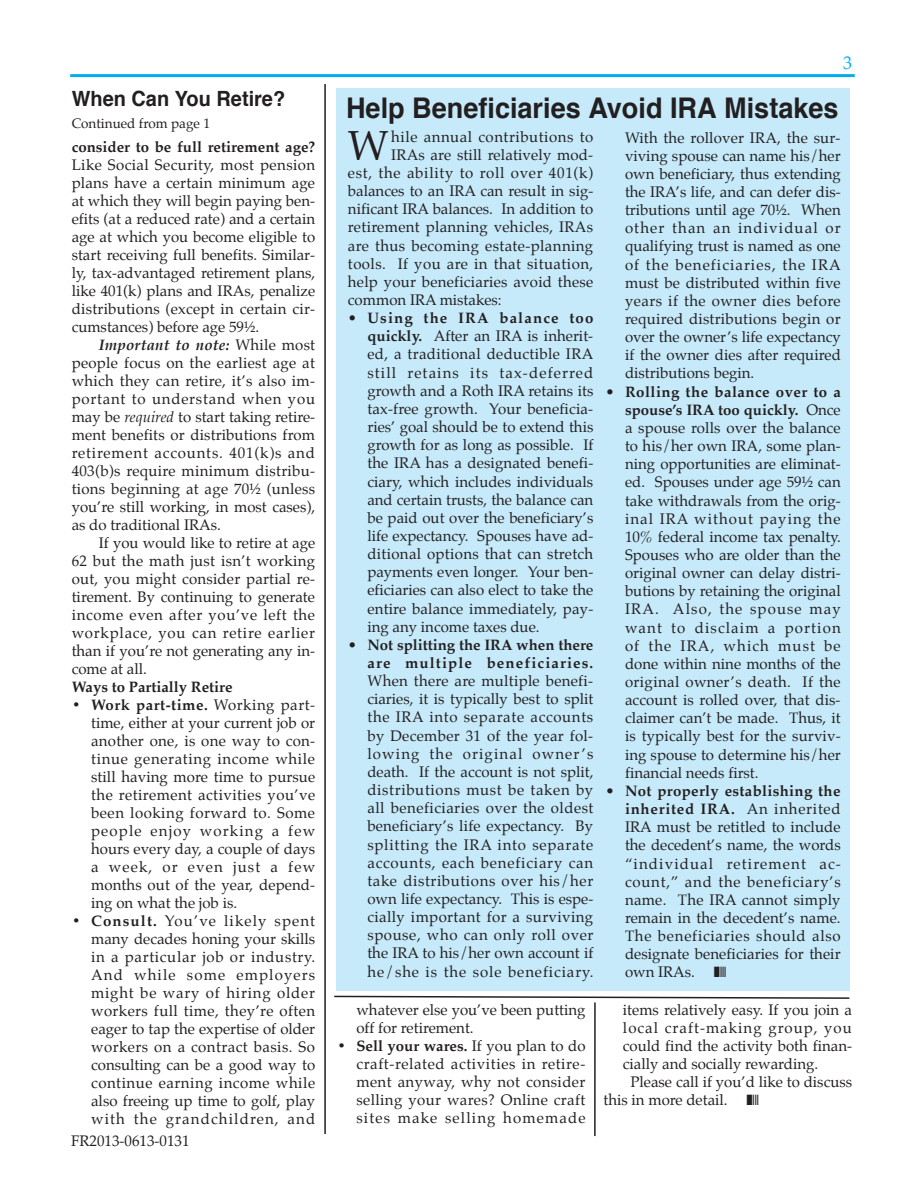
<style>
.page{position:relative;width:918px;height:1188px;background:#fff}
.page>*{position:absolute;margin:0;border:0;box-sizing:border-box;transform-origin:0 0}
.t1{font:41.1px "Palatino";color:#231f20}
.t2{font:700 28.5px "Helvetica";color:#231f20;scale:.95 1}
.t3{font:700 21px "Helvetica";color:#231f20;scale:.95 1}
.t4{font:18px "Palatino";color:#00aeef}
.t5{font:15px/18.1px "Palatino";color:#231f20;text-align:justify}
.t6{font:700 15px/18.1px "Palatino";letter-spacing:.04em;color:#231f20;text-align:right}
.t7{font:700 15px "Palatino";color:#231f20}
.t8{font:15px "Palatino";letter-spacing:.02em;color:#231f20}
.t9{font:15px "Palatino";letter-spacing:.045em;color:#231f20}
.t10{font:15px "Palatino";letter-spacing:.025em;color:#231f20}
.t11{font:15px "Palatino";letter-spacing:.03em;color:#231f20}
.t12{font:15px "Palatino";letter-spacing:.07em;color:#231f20}
.t13{font:15px "Palatino";letter-spacing:.035em;color:#231f20}
.t14{font:13.5px "Palatino";color:#231f20}
.s1{font-weight:700;font-style:italic}
.s2{font-style:italic}
.s3{font-weight:700}
.s4{font-weight:400}
</style>
<div class="page">
<hr style="left:324px;top:84px;width:2px;height:1050px;background:#231f20">
<hr style="left:70px;top:74px;width:785px;height:3px;background:#00aeef">
<div style="left:336px;top:88px;width:514px;height:903px;background:#c6eafa"></div>
<svg style="left:334px;top:995px;width:516px;height:4px"></svg>
<hr style="left:594px;top:1002px;width:2px;height:134px;background:#231f20">
<h3 class="t3" style="left:72px;top:90px;width:226px">When Can You Retire?</h3>
<p class="t7" style="left:72px;top:140px;width:245px">consider to be full retirement age?</p>
<p class="t5" style="left:72px;top:157px;width:245px">Like Social Security, most pension plans have a certain minimum age at which they will begin paying ben&shy;efits (at a reduced rate) and a certain age at which you become eligible to start receiving full benefits. Similar&shy;ly, tax-advantaged retirement plans, like 401(k) plans and IRAs, penalize distributions (except in certain cir&shy;cumstances) before age 59½.</p>
<p class="t5" style="left:72px;top:337px;width:245px;text-indent:27px"><span class="s1">important to note:</span> While most people focus on the earliest age at which they can retire, it’s also im&shy;portant to understand when you may be <span class="s2">required</span> to start taking retire&shy;ment benefits or distributions from retirement accounts. 401(k)s and 403(b)s require minimum distribu&shy;tions beginning at age 70½ (unless you’re still working, in most cases), as do traditional IRAs.</p>
<p class="t5" style="left:72px;top:535px;width:245px;text-indent:27px">If you would like to retire at age 62 but the math just isn’t working out, you might consider partial re&shy;tirement. By continuing to generate income even after you’ve left the workplace, you can retire earlier than if you’re not generating any in&shy;come at all.</p>
<p class="t7" style="left:72px;top:680px;width:162px">Ways to Partially Retire</p>
<p class="t5" style="left:91px;top:697px;width:226px;text-indent:-19px"><span class="s3">• Work part-time.</span> Working part&shy;time, either at your current job or another one, is one way to con&shy;tinue generating income while still having more time to pursue the retirement activities you’ve been looking forward to. Some people enjoy working a few hours every day, a couple of days a week, or even just a few months out of the year, depend&shy;ing on what the job is.</p>
<p class="t5" style="left:91px;top:913px;width:226px;text-indent:-19px"><span class="s3">• Consult.</span> You’ve likely spent many decades honing your skills in a particular job or industry.<br>And while some employers might be wary of hiring older workers full time, they’re often eager to tap the expertise of older workers on a contract basis. So consulting can be a good way to continue earning income while also freeing up time to golf, play with the grandchildren, and</p>
<p class="t14" style="left:72px;top:117px;width:140px">Continued from page 1</p>
<p class="t5" style="left:71px;top:1133px;width:120px">FR2013-0613-0131</p>
<p class="t4" style="left:843px;top:54px;width:10px">3</p>
<h2 class="t2" style="left:346px;top:96px;width:520px">Help Beneficiaries Avoid IRA Mistakes</h2>
<h1 class="t1" style="left:348px;top:126px;width:43px">W</h1>
<p class="t13" style="left:391px;top:129px;width:204px">hile annual contributions to</p>
<p class="t5" style="left:625px;top:129px;width:217px">With the rollover IRA, the sur&shy;viving spouse can name his/her own beneficiary, thus extending the IRA’s life, and can defer dis&shy;tributions until age 70½. When other than an individual or qualifying trust is named as one of the beneficiaries, the IRA must be distributed within five years if the owner dies before required distributions begin or over the owner’s life expectancy if the owner dies after required distributions begin.</p>
<p class="t5" style="left:625px;top:383px;width:217px;text-indent:-19px">• <span class="s3">Rolling the balance over to a spouse’s IRA too quickly.</span> Once a spouse rolls over the balance to his/her own IRA, some plan&shy;ning opportunities are eliminat&shy;ed. Spouses under age 59½ can take withdrawals from the orig&shy;inal IRA without paying the 10% federal income tax penalty.<br>Spouses who are older than the original owner can delay distri&shy;butions by retaining the original IRA. Also, the spouse may want to disclaim a portion of the IRA, which must be done within nine months of the original owner’s death. If the account is rolled over, that dis&shy;claimer can’t be made. Thus, it is typically best for the surviv&shy;ing spouse to determine his/her financial needs first.</p>
<p class="t5" style="left:625px;top:783px;width:217px;text-indent:-19px">• <span class="s3">Not properly establishing the inherited IRA.</span> An inherited IRA must be retitled to include the decedent’s name, the words “individual retirement ac&shy;count,” and the beneficiary’s name. The IRA cannot simply remain in the decedent’s name.<br>The beneficiaries should also designate beneficiaries for their own IRAs.</p>
<p class="t5" style="left:391px;top:147px;width:203px">IRAs are still relatively mod-</p>
<p class="t9" style="left:348px;top:166px;width:247px">est, the ability to roll over 401(k)</p>
<p class="t5" style="left:348px;top:183px;width:247px">balances to an IRA can result in sig-</p>
<p class="t5" style="left:348px;top:201px;width:247px">nificant IRA balances. In addition to</p>
<p class="t8" style="left:348px;top:220px;width:247px">retirement planning vehicles, IRAs</p>
<p class="t10" style="left:348px;top:238px;width:247px">are thus becoming estate-planning</p>
<p class="t11" style="left:348px;top:256px;width:247px">tools. If you are in that situation,</p>
<p class="t5" style="left:348px;top:274px;width:247px">help your beneficiaries avoid these</p>
<p class="t5" style="left:348px;top:292px;width:155px">common IRA mistakes:</p>
<p class="t5" style="left:367px;top:310px;width:228px;text-indent:-19px">• <span class="s3">Using the IRA balance too quickly.</span> After an IRA is inherit&shy;ed, a traditional deductible IRA still retains its tax-deferred growth and a Roth IRA retains its tax-free growth. Your beneficia&shy;ries’ goal should be to extend this growth for as long as possible. If the IRA has a designated benefi&shy;ciary, which includes individuals and certain trusts, the balance can be paid out over the beneficiary’s life expectancy. Spouses have ad&shy;ditional options that can stretch payments even longer. Your ben&shy;eficiaries can also elect to take the entire balance immediately, pay&shy;ing any income taxes due.</p>
<p class="t6" style="left:348px;top:637px;width:247px"><span class="s4">•</span> Not splitting the IRA when there are multiple beneficiaries.</p>
<p class="t5" style="left:367px;top:673px;width:228px">When there are multiple benefi&shy;ciaries, it is typically best to split the IRA into separate accounts by December 31 of the year fol&shy;lowing the original owner’s death. If the account is not split, distributions must be taken by all beneficiaries over the oldest beneficiary’s life expectancy. By splitting the IRA into separate accounts, each beneficiary can take distributions over his/her own life expectancy. This is espe&shy;cially important for a surviving spouse, who can only roll over the IRA to his/her own account if he/she is the sole beneficiary.</p>
<p class="t5" style="left:356px;top:1002px;width:231px">whatever else you’ve been putting off for retirement.</p>
<p class="t5" style="left:356px;top:1038px;width:231px;text-indent:-19px"><span class="s3">• Sell your wares.</span> If you plan to do craft-related activities in retire&shy;ment anyway, why not consider selling your wares? Online craft sites make selling homemade</p>
<p class="t5" style="left:623px;top:1002px;width:231px">items relatively easy. If you join a</p>
<p class="t12" style="left:623px;top:1021px;width:230px">local craft-making group, you</p>
<p class="t5" style="left:623px;top:1038px;width:231px">could find the activity both finan-</p>
<p class="t5" style="left:623px;top:1056px;width:197px">cially and socially rewarding.</p>
<p class="t5" style="left:631px;top:1074px;width:223px">Please call if you’d like to discuss</p>
<p class="t5" style="left:604px;top:1092px;width:126px">this in more detail.</p>
</div>
